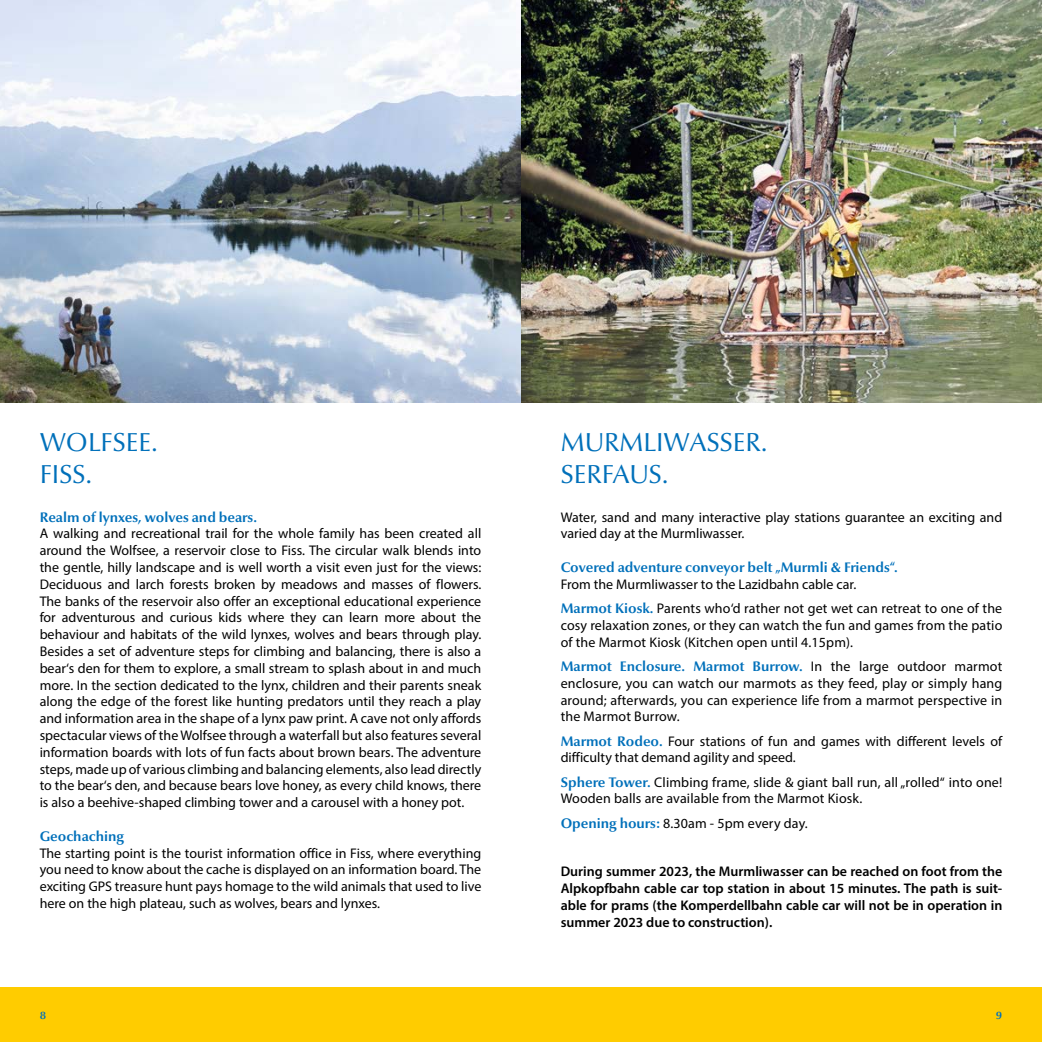
<style>
.page{position:relative;width:1042px;height:1042px;background:#fff}
.page>*{position:absolute;margin:0;border:0;box-sizing:border-box;transform-origin:0 0}
.t1{font:26.25px/31.5px "Optima Nova LT Pro";color:#0070ba}
.t2{font:14px/16.8px "Myriad Pro";color:#000}
.t3{font:600 14px/16.8px "Myriad Pro";color:#000;text-align:justify}
.t4{font:700 14px "Optima Nova LT Pro";color:#0070ba}
.t5{font:700 10.5px "Optima Nova LT Pro";color:#0070ba}
.s1{font-family:"Optima Nova LT Pro";font-weight:700;color:#0070ba}
.s2{font-family:"Myriad Pro";font-weight:400;color:#000}
</style>
<div class="page">
<div style="left:521px;top:987px;width:521px;height:55px;background:#fc0"></div>
<div style="left:0;top:987px;width:521px;height:55px;background:#fc0"></div>
<img style="left:0;top:0;width:1042px;height:403px">
<h1 class="t1" style="left:40px;top:426px;width:120px">WOLFSEE.<br>FISS.</h1>
<p class="t4" style="left:40px;top:508px;width:219px">Realm of lynxes, wolves and bears.</p>
<p class="t2" style="left:40px;top:525px;width:443px;text-align:justify">A walking and recreational trail for the whole family has been created all around the Wolfsee, a reservoir close to Fiss. The circular walk blends into the gentle, hilly landscape and is well worth a visit even just for the views:<br>Deciduous and larch forests broken by meadows and masses of flowers.<br>The banks of the reservoir also offer an exceptional educational experience for adventurous and curious kids where they can learn more about the behaviour and habitats of the wild lynxes, wolves and bears through play.<br>Besides a set of adventure steps for climbing and balancing, there is also a bear‘s den for them to explore, a small stream to splash about in and much more. In the section dedicated to the lynx, children and their parents sneak along the edge of the forest like hunting predators until they reach a play and information area in the shape of a lynx paw print. A cave not only affords spectacular views of the Wolfsee through a waterfall but also features several information boards with lots of fun facts about brown bears. The adventure steps, made up of various climbing and balancing elements, also lead directly to the bear‘s den, and because bears love honey, as every child knows, there is also a beehive-shaped climbing tower and a carousel with a honey pot.</p>
<p class="t4" style="left:40px;top:827px;width:86px">Geochaching</p>
<p class="t2" style="left:40px;top:844px;width:443px;text-align:justify">The starting point is the tourist information office in Fiss, where everything you need to know about the cache is displayed on an information board. The exciting GPS treasure hunt pays homage to the wild animals that used to live here on the high plateau, such as wolves, bears and lynxes.</p>
<h1 class="t1" style="left:561px;top:426px;width:208px">MURMLIWASSER.<br>SERFAUS.</h1>
<p class="t2" style="left:561px;top:508px;width:443px">Water, sand and many interactive play stations guarantee an exciting and varied day at the Murmliwasser.</p>
<p class="t4" style="left:561px;top:558px;width:339px">Covered adventure conveyor belt „Murmli &amp; Friends“.</p>
<p class="t2" style="left:561px;top:572px;width:443px;line-height:24.3px">From the Murmliwasser to the Lazidbahn cable car.<br><span class="s1">Marmot Kiosk.</span> Parents who‘d rather not get wet can retreat to one of the</p>
<p class="t2" style="left:561px;top:616px;width:443px">cosy relaxation zones, or they can watch the fun and games from the patio of the Marmot Kiosk (Kitchen open until 4.15pm).</p>
<p class="t4" style="left:561px;top:657px;width:443px">Marmot Enclosure. Marmot Burrow. <span class="s2">In the large outdoor marmot</span></p>
<p class="t2" style="left:561px;top:674px;width:443px;text-align:justify">enclosure, you can watch our marmots as they feed, play or simply hang around; afterwards, you can experience life from a marmot perspective in the Marmot Burrow.</p>
<p class="t2" style="left:561px;top:732px;width:443px"><span class="s1">Marmot Rodeo.</span> Four stations of fun and games with different levels of difficulty that demand agility and speed.</p>
<p class="t2" style="left:561px;top:773px;width:443px"><span class="s1">Sphere Tower.</span> Climbing frame, slide &amp; giant ball run, all „rolled“ into one!<br>Wooden balls are available from the Marmot Kiosk.</p>
<p class="t2" style="left:561px;top:814px;width:249px"><span class="s1">Opening hours:</span> 8.30am - 5pm every day.</p>
<p class="t3" style="left:561px;top:862px;width:443px">During summer 2023, the Murmliwasser can be reached on foot from the Alpkopfbahn cable car top station in about 15 minutes. The path is suit&shy;able for prams (the Komperdellbahn cable car will not be in operation in summer 2023 due to construction).</p>
<p class="t5" style="left:40px;top:1008px;width:8px">8</p>
<p class="t5" style="left:996px;top:1008px;width:8px">9</p>
</div>
